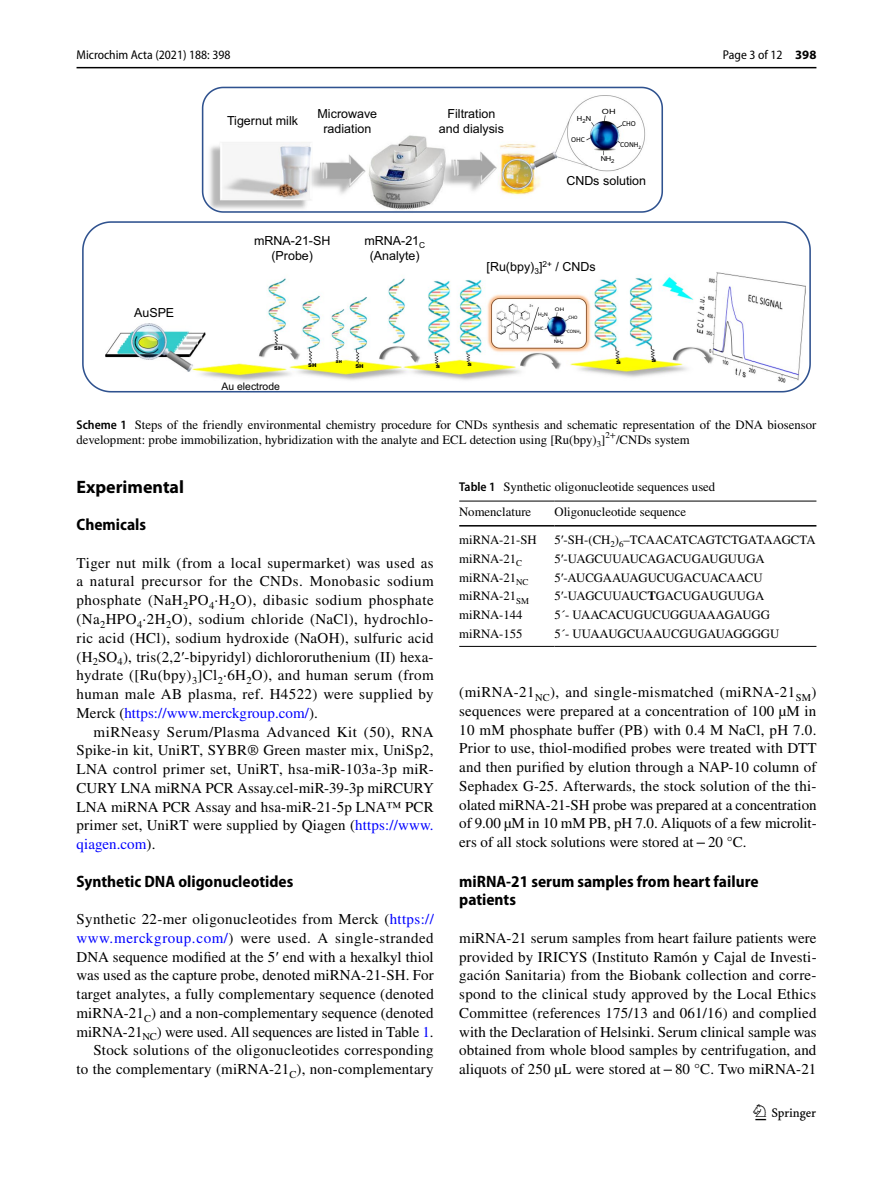
<style>
.page{position:relative;width:893px;height:1187px;background:#fff}
.page>*{position:absolute;margin:0;border:0;box-sizing:border-box;transform-origin:0 0}
.t1{font:22.5px "Springnew Regular 3";color:#000}
.t2{font:700 18px "Myriad Pro";color:#000}
.t3{font:700 semi-condensed 16.5px/18.8px "Myriad Pro";color:#000}
.t4{font:15px/18.8px "STIX";letter-spacing:.005em;color:#000;text-align:justify}
.t5{font:12.75px/15px "STIX";color:#000}
.t6{font:12.75px "Myriad Pro Semi Cn 4";color:#000}
.t7{font:semi-condensed 12.75px "Myriad Pro";color:#000}
.t8{font:12.45px/15px "Arial";color:#000;text-align:center}
.t9{font:10.5px "Arial";color:#000}
.t10{font:7.5px "Calibri";color:#000}
.t11{font:7.2px "Arial";color:#000;scale:1.28 1}
.t12{font:7.05px "Arial";color:#000;scale:1.08 1}
.t13{font:6.9px "Arial";color:#000;scale:1.1 1}
.t14{font:900 5.25px "Arial";color:#000}
.t15{font:5.1px "Calibri";color:#000}
.t16{font:4.8px "Arial";color:#000;scale:1.07 1}
.t17{font:4.8px "Arial";color:#000;scale:1.26 1}
.t18{font:4.65px "Arial";color:#000;scale:1.09 1}
.t19{font:900 4.65px "Arial";color:#000;scale:1.43 1}
.t20{font:900 4.35px "Arial";color:#000;scale:1.39 1}
.t21{font:900 4.05px "Arial";color:#000;scale:.96 1}
.s1{font-weight:700;font-stretch:normal}
.s2{font-family:"Myriad Pro";font-weight:600;font-stretch:semi-condensed}
.s3{font-family:"Times New Roman"}
.s4{color:#00f}
.s5{font-weight:700}
</style>
<div class="page">
<hr style="left:77px;top:67px;width:739px;height:1px;background:#000">
<svg style="left:202px;top:87px;width:461px;height:126px"></svg>
<svg style="left:82px;top:221px;width:729px;height:171px"></svg>
<hr style="left:459px;top:500px;width:95px;height:1px;background:#000">
<hr style="left:459px;top:525px;width:95px;height:1px;background:#000">
<hr style="left:554px;top:500px;width:262px;height:1px;background:#000">
<hr style="left:554px;top:525px;width:262px;height:1px;background:#000">
<hr style="left:459px;top:646px;width:95px;height:1px;background:#000">
<hr style="left:554px;top:646px;width:262px;height:1px;background:#000">
<p class="t6" style="left:77px;top:48px;width:155px">Microchim Acta (2021) 188: 398</p>
<p class="t8" style="left:227px;top:113px;width:73px">Tigernut milk</p>
<p class="t8" style="left:318px;top:106px;width:61px">Microwave radiation</p>
<p class="t8" style="left:439px;top:106px;width:67px">Filtration and dialysis</p>
<p class="t12" style="left:577px;top:114px;width:15px">H<sub>2</sub>N</p>
<p class="t10" style="left:571px;top:135px;width:15px">OHC</p>
<p class="t11" style="left:602px;top:107px;width:12px">OH</p>
<p class="t10" style="left:622px;top:119px;width:15px">CHO</p>
<p class="t10" style="left:620px;top:139px;width:23px">CONH<sub>2</sub></p>
<p class="t13" style="left:601px;top:154px;width:14px">NH<sub>2</sub></p>
<p class="t8" style="left:566px;top:173px;width:81px">CNDs solution</p>
<p class="t8" style="left:134px;top:305px;width:42px">AuSPE</p>
<p class="t8" style="left:254px;top:233px;width:78px">mRNA-21-SH (Probe)</p>
<p class="t8" style="left:364px;top:233px;width:62px">mRNA-21<sub>C </sub>(Analyte)</p>
<p class="t14" style="left:274px;top:344px;width:10px">SH</p>
<p class="t9" style="left:221px;top:379px;width:60px">Au electrode</p>
<p class="t21" style="left:336px;top:358px;width:8px">SH</p>
<p class="t14" style="left:308px;top:361px;width:10px">SH</p>
<p class="t14" style="left:355px;top:362px;width:10px">SH</p>
<p class="t20" style="left:436px;top:363px;width:5px">S</p>
<p class="t20" style="left:467px;top:361px;width:5px">S</p>
<p class="t8" style="left:487px;top:258px;width:111px">[Ru(bpy)<sub>3</sub>]<sup>2+</sup> / CNDs</p>
<p class="t17" style="left:555px;top:306px;width:9px">OH</p>
<p class="t18" style="left:554px;top:338px;width:10px">NH<sub>2</sub></p>
<p class="t16" style="left:538px;top:310px;width:11px">H<sub>2</sub>N</p>
<p class="t15" style="left:568px;top:314px;width:11px">CHO</p>
<p class="t15" style="left:534px;top:325px;width:11px">OHC</p>
<p class="t15" style="left:567px;top:328px;width:16px">CONH<sub>2</sub></p>
<p class="t19" style="left:616px;top:359px;width:5px">S</p>
<p class="t19" style="left:651px;top:357px;width:5px">S</p>
<p class="t7" style="left:723px;top:48px;width:95px">Page 3 of 12 <span class="s1">398</span></p>
<p class="t5" style="left:77px;top:417px;width:741px"><span class="s2">Scheme 1</span> Steps of the friendly environmental chemistry procedure for CNDs synthesis and schematic representation of the DNA biosensor development: probe immobilization, hybridization with the analyte and ECL detection using [Ru(bpy)<sub>3</sub>]<sup>2+</sup>/CNDs system</p>
<p class="t5" style="left:459px;top:474px;width:258px;line-height:25.5px"><span class="s2">Table 1</span> Synthetic oligonucleotide sequences used<br>Nomenclature</p>
<p class="t2" style="left:77px;top:475px;width:109px">Experimental</p>
<p class="t3" style="left:77px;top:515px;width:71px">Chemicals</p>
<p class="t4" style="left:77px;top:554px;width:359px">Tiger nut milk (from a local supermarket) was used as a natural precursor for the CNDs. Monobasic sodium phosphate (NaH<sub>2</sub>PO<sub>4</sub>·H<sub>2</sub>O), dibasic sodium phosphate (Na<sub>2</sub>HPO<sub>4</sub>·2H<sub>2</sub>O), sodium chloride (NaCl), hydrochlo&shy;ric acid (HCl), sodium hydroxide (NaOH), sulfuric acid (H<sub>2</sub>SO<sub>4</sub>), tris(2,2<span class="s3">′</span>-bipyridyl) dichlororuthenium (II) hexa&shy;hydrate ([Ru(bpy)<sub>3</sub>]Cl<sub>2</sub>·6H<sub>2</sub>O), and human serum (from human male AB plasma, ref. H4522) were supplied by Merck (<span class="s4">https://www.merckgroup.com/</span>).</p>
<p class="t4" style="left:77px;top:723px;width:359px;text-indent:17px">miRNeasy Serum/Plasma Advanced Kit (50), RNA Spike-in kit, UniRT, SYBR® Green master mix, UniSp2, LNA control primer set, UniRT, hsa-miR-103a-3p miR-CURY LNA miRNA PCR Assay.cel-miR-39-3p miRCURY LNA miRNA PCR Assay and hsa-miR-21-5p LNA™ PCR primer set, UniRT were supplied by Qiagen (<span class="s4">https://www. qiagen.com</span>).</p>
<p class="t3" style="left:77px;top:871px;width:218px">Synthetic DNA oligonucleotides</p>
<p class="t4" style="left:77px;top:910px;width:359px;text-align:right">Synthetic 22-mer oligonucleotides from Merck (<span class="s4">https:// www.merckgroup.com/</span>) were used. A single-stranded DNA sequence modified at the 5<span class="s3">′</span> end with a hexalkyl thiol was used as the capture probe, denoted miRNA-21-SH. For target analytes, a fully complementary sequence (denoted miRNA-21<sub>C</sub>) and a non-complementary sequence (denoted miRNA-21<sub>NC</sub>) were used. All sequences are listed in Table <span class="s4">1</span>.<br>Stock solutions of the oligonucleotides corresponding<br>to the complementary (miRNA-21<sub>C</sub>), non-complementary</p>
<p class="t5" style="left:554px;top:505px;width:133px">Oligonucleotide sequence</p>
<p class="t5" style="left:459px;top:533px;width:79px">miRNA-21-SH</p>
<p class="t5" style="left:554px;top:533px;width:263px">5<span class="s3">′</span>-SH-(CH<sub>2</sub>)<sub>6</sub>–TCAACATCAGTCTGATAAGCTA</p>
<p class="t5" style="left:459px;top:552px;width:64px">miRNA-21<sub>C</sub></p>
<p class="t5" style="left:554px;top:552px;width:212px">5<span class="s3">′</span>-UAGCUUAUCAGACUGAUGUUGA</p>
<p class="t5" style="left:459px;top:570px;width:71px">miRNA-21<sub>NC</sub></p>
<p class="t5" style="left:554px;top:570px;width:210px">5<span class="s3">′</span>-AUCGAAUAGUCUGACUACAACU</p>
<p class="t5" style="left:459px;top:589px;width:71px">miRNA-21<sub>SM</sub></p>
<p class="t5" style="left:554px;top:589px;width:211px">5<span class="s3">′</span>-UAGCUUAUC<span class="s5">T</span>GACUGAUGUUGA</p>
<p class="t5" style="left:459px;top:608px;width:65px">miRNA-144</p>
<p class="t5" style="left:554px;top:608px;width:217px">5´- UAACACUGUCUGGUAAAGAUGG</p>
<p class="t5" style="left:459px;top:627px;width:65px">miRNA-155</p>
<p class="t5" style="left:554px;top:627px;width:226px">5´- UUAAUGCUAAUCGUGAUAGGGGU</p>
<p class="t4" style="left:459px;top:683px;width:359px">(miRNA-21<sub>NC</sub>), and single-mismatched (miRNA-21<sub>SM</sub>) sequences were prepared at a concentration of 100 µM in 10 mM phosphate buffer (PB) with 0.4 M NaCl, pH 7.0.<br>Prior to use, thiol-modified probes were treated with DTT and then purified by elution through a NAP-10 column of Sephadex G-25. Afterwards, the stock solution of the thi&shy;olated miRNA-21-SH probe was prepared at a concentration of 9.00 µM in 10 mM PB, pH 7.0. Aliquots of a few microlit&shy;ers of all stock solutions were stored at−20 °C.</p>
<p class="t3" style="left:459px;top:871px;width:301px">miRNA‑21 serum samples from heart failure patients</p>
<p class="t4" style="left:459px;top:929px;width:359px">miRNA-21 serum samples from heart failure patients were provided by IRICYS (Instituto Ramón y Cajal de Investi&shy;gación Sanitaria) from the Biobank collection and corre&shy;spond to the clinical study approved by the Local Ethics Committee (references 175/13 and 061/16) and complied with the Declaration of Helsinki. Serum clinical sample was obtained from whole blood samples by centrifugation, and aliquots of 250 µL were stored at−80 °C. Two miRNA-21</p>
<h1 class="t1" style="left:755px;top:1104px;width:62px">1 3</h1>
</div>
